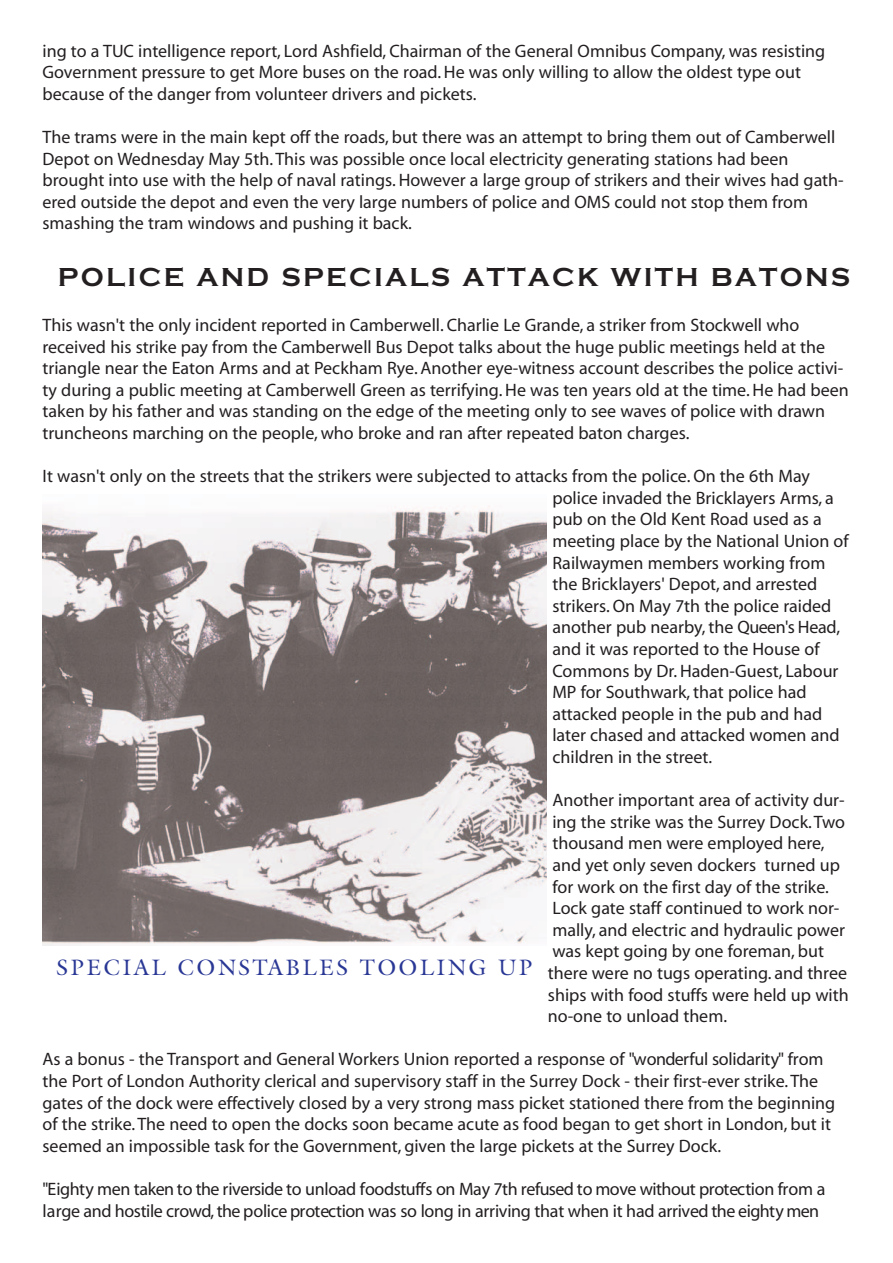
<style>
.page{position:relative;width:893px;height:1263px;background:#fff}
.page>*{position:absolute;margin:0;border:0;box-sizing:border-box;transform-origin:0 0}
.t1{font:700 27px "Copperplate Gothic";letter-spacing:.085em;color:#231f20}
.t2{font:22.5px "Galliard";letter-spacing:.105em;color:#293795}
.t3{font:18px/21.6px "Myriad";color:#231f20}
.t4{font:18px/21.6px "Myriad";letter-spacing:-.02em;color:#231f20}
</style>
<div class="page">
<img style="left:43px;top:506px;width:503px;height:439px">
<p class="t3" style="left:43px;top:41px;width:784px">ing to a TUC intelligence report, Lord Ashfield, Chairman of the General Omnibus Company, was resisting<br>Government pressure to get More buses on the road. He was only willing to allow the oldest type out because of the danger from volunteer drivers and pickets.</p>
<p class="t3" style="left:43px;top:128px;width:803px">The trams were in the main kept off the roads, but there was an attempt to bring them out of Camberwell Depot on Wednesday May 5th. This was possible once local electricity generating stations had been brought into use with the help of naval ratings. However a large group of strikers and their wives had gath&shy;ered outside the depot and even the very large numbers of police and OMS could not stop them from smashing the tram windows and pushing it back.</p>
<h1 class="t1" style="left:58px;top:261px;width:794px">POLICE AND SPECIALS ATTACK WITH BATONS</h1>
<p class="t3" style="left:43px;top:316px;width:808px">This wasn't the only incident reported in Camberwell. Charlie Le Grande, a striker from Stockwell who received his strike pay from the Camberwell Bus Depot talks about the huge public meetings held at the triangle near the Eaton Arms and at Peckham Rye. Another eye-witness account describes the police activi&shy;ty during a public meeting at Camberwell Green as terrifying. He was ten years old at the time. He had been taken by his father and was standing on the edge of the meeting only to see waves of police with drawn truncheons marching on the people, who broke and ran after repeated baton charges.</p>
<p class="t3" style="left:552px;top:467px;width:298px;text-indent:-510px">It wasn't only on the streets that the strikers were subjected to attacks from the police. On the 6th May police invaded the Bricklayers Arms, a pub on the Old Kent Road used as a meeting place by the National Union of Railwaymen members working from the Bricklayers' Depot, and arrested strikers. On May 7th the police raided another pub nearby, the Queen's Head, and it was reported to the House of Commons by Dr. Haden-Guest, Labour MP for Southwark, that police had attacked people in the pub and had later chased and attacked women and children in the street.</p>
<p class="t3" style="left:548px;top:791px;width:302px">Another important area of activity dur&shy;ing the strike was the Surrey Dock. Two thousand men were employed here, and yet only seven dockers turned up for work on the first day of the strike.<br>Lock gate staff continued to work nor&shy;mally, and electric and hydraulic power was kept going by one foreman, but there were no tugs operating. and three ships with food stuffs were held up with no-one to unload them.</p>
<p class="t3" style="left:43px;top:1050px;width:794px">As a bonus - the Transport and General Workers Union reported a response of "wonderful solidarity" from the Port of London Authority clerical and supervisory staff in the Surrey Dock - their first-ever strike. The gates of the dock were effectively closed by a very strong mass picket stationed there from the beginning of the strike. The need to open the docks soon became acute as food began to get short in London, but it seemed an impossible task for the Government, given the large pickets at the Surrey Dock.</p>
<p class="t4" style="left:43px;top:1180px;width:784px">"Eighty men taken to the riverside to unload foodstuffs on May 7th refused to move without protection from a large and hostile crowd, the police protection was so long in arriving that when it had arrived the eighty men</p>
<p class="t2" style="left:57px;top:954px;width:477px">SPECIAL CONSTABLES TOOLING UP</p>
</div>
